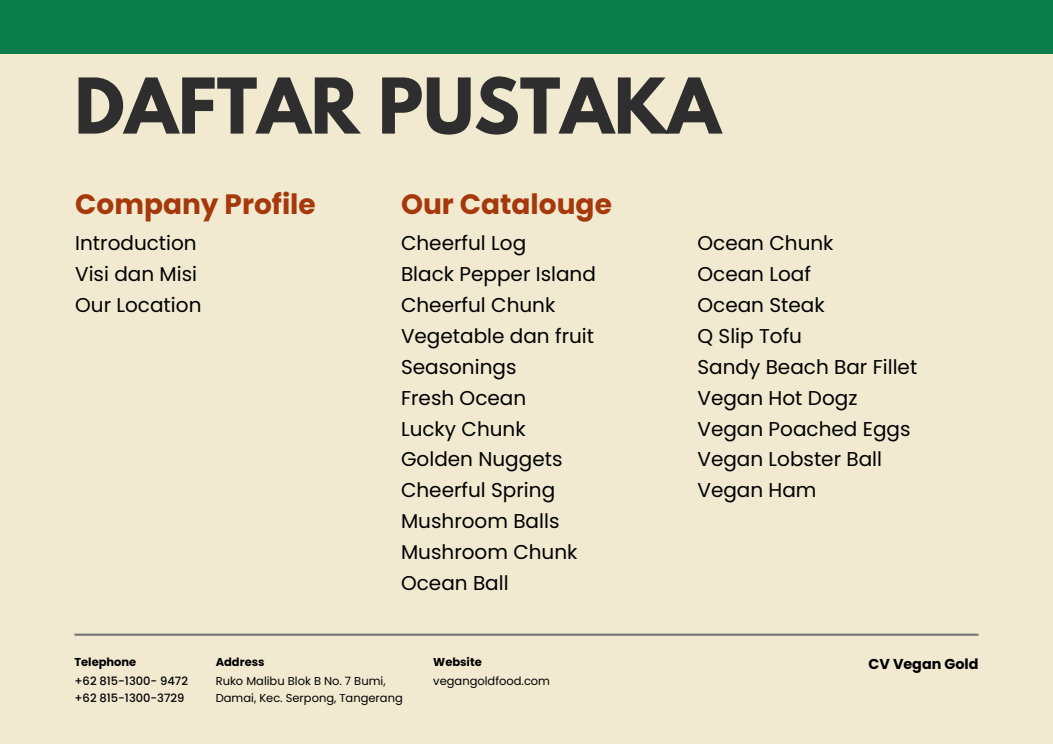
<style>
.page{position:relative;width:1053px;height:744px;background:#fff}
.page>*{position:absolute;margin:0;border:0;box-sizing:border-box;transform-origin:0 0}
.t1{font:700 68.08px "League Spartan";color:#2e2e2e}
.t2{font:700 28px "Poppins";color:#a5390c}
.t3{font:20px/30.9px "Poppins";color:#000}
.t4{font:700 14.36px "Poppins";color:#000}
.t5{font:11.48px/17.7px "Poppins";color:#000}
.t6{font:500 11.48px/17.7px "Poppins";color:#000}
.t7{font:700 11.48px "Poppins";color:#000}
</style>
<div class="page">
<div style="left:0;top:0;width:1052px;height:744px;background:#f1ead1"></div>
<hr style="left:74px;top:634px;width:904px;height:2px;background:#737373">
<div style="left:0;top:0;width:1052px;height:53px;background:#097d4c"></div>
<h1 class="t1" style="left:74px;top:72px;width:647px">DAFTAR PUSTAKA</h1>
<h3 class="t2" style="left:75px;top:184px;width:242px">Company Profile</h3>
<h2 class="t2" style="left:401px;top:184px;width:212px">Our Catalouge</h2>
<h3 class="t3" style="left:401px;top:228px;width:196px">Cheerful Log<br>Black Pepper Island<br>Cheerful Chunk<br>Vegetable dan fruit<br>Seasonings<br>Fresh Ocean<br>Lucky Chunk<br>Golden Nuggets<br>Cheerful Spring<br>Mushroom Balls<br>Mushroom Chunk<br>Ocean Ball</h3>
<h3 class="t3" style="left:697px;top:228px;width:221px">Ocean Chunk<br>Ocean Loaf<br>Ocean Steak<br>Q Slip Tofu<br>Sandy Beach Bar Fillet<br>Vegan Hot Dogz<br>Vegan Poached Eggs<br>Vegan Lobster Ball<br>Vegan Ham</h3>
<h2 class="t3" style="left:75px;top:228px;width:128px">Introduction<br>Visi dan Misi<br>Our Location</h2>
<h5 class="t7" style="left:74px;top:654px;width:63px">Telephone</h5>
<h5 class="t6" style="left:74px;top:672px;width:115px">+62 815-1300- 9472 +62 815-1300-3729</h5>
<p class="t7" style="left:216px;top:654px;width:50px">Address</p>
<p class="t7" style="left:433px;top:654px;width:50px">Website</p>
<h4 class="t4" style="left:868px;top:654px;width:111px">CV Vegan Gold</h4>
<h5 class="t5" style="left:216px;top:672px;width:188px">Ruko Malibu Blok B No. 7 Bumi,<br>Damai, Kec. Serpong, Tangerang</h5>
<h5 class="t5" style="left:433px;top:672px;width:118px">vegangoldfood.com</h5>
</div>
